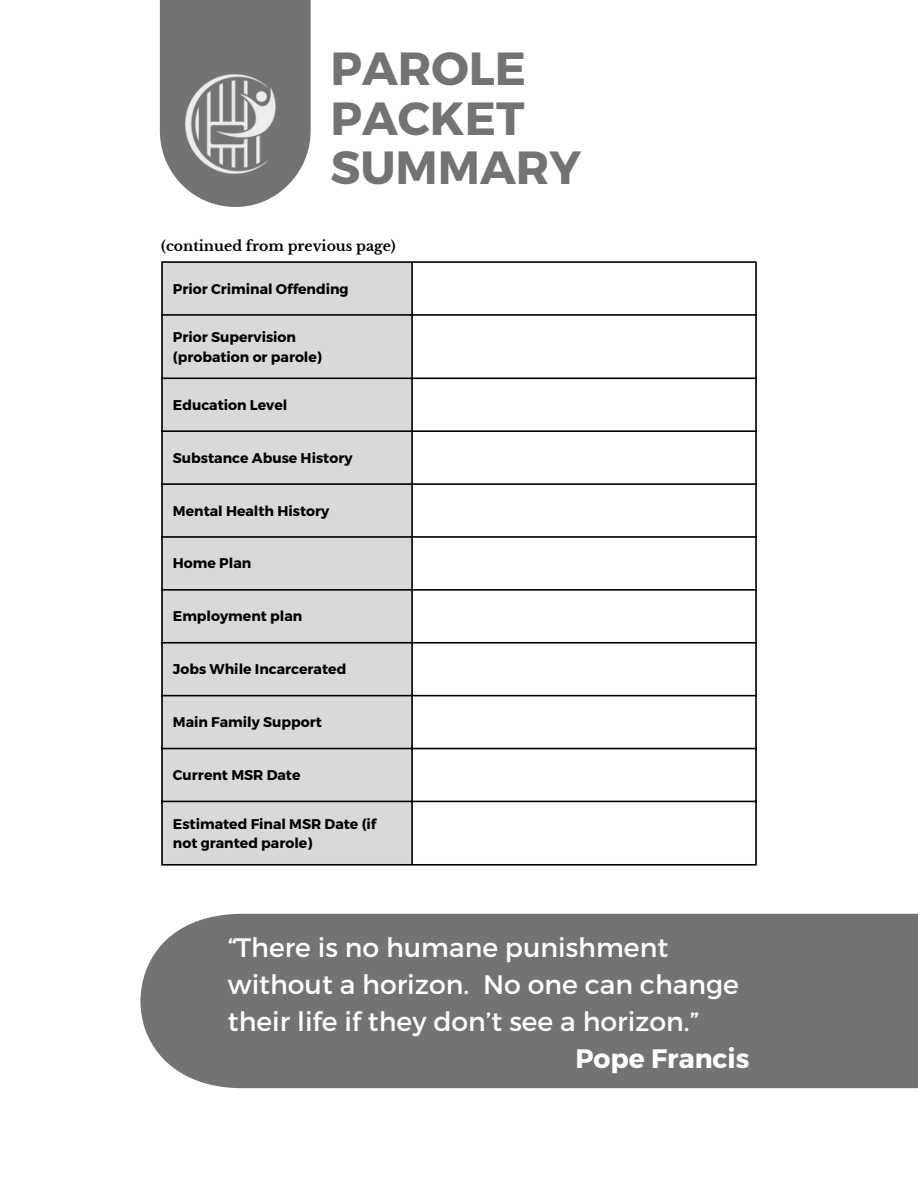
<style>
.page{position:relative;width:918px;height:1188px;background:#fff}
.page>*{position:absolute;margin:0;border:0;box-sizing:border-box;transform-origin:0 0}
.t1{font:700 46.5px/49.1px "Montserrat";color:#737373}
.t2{font:26.7px/36.9px "Montserrat";color:#fff}
.t3{font:700 26.7px "Montserrat";color:#fff}
.t4{font:700 14.1px/19.5px "Montserrat";color:#000}
.t5{font:700 14.1px "Libre Baskerville";color:#000}
</style>
<div class="page">
<svg style="left:160px;top:0;width:151px;height:207px;background:#838383"></svg>
<img style="left:186px;top:74px;width:99px;height:99px">
<div style="left:163px;top:263px;width:248px;height:601px;background:#d9d9d9"></div>
<hr style="left:161px;top:263px;width:2px;height:601px;background:#000">
<hr style="left:411px;top:263px;width:2px;height:601px;background:#000">
<hr style="left:755px;top:263px;width:2px;height:601px;background:#000">
<hr style="left:161px;top:261px;width:596px;height:2px;background:#000">
<hr style="left:161px;top:314px;width:596px;height:2px;background:#000">
<hr style="left:161px;top:378px;width:596px;height:1px;background:#000">
<hr style="left:161px;top:430px;width:596px;height:2px;background:#000">
<hr style="left:161px;top:483px;width:596px;height:2px;background:#000">
<hr style="left:161px;top:536px;width:596px;height:2px;background:#000">
<hr style="left:161px;top:589px;width:596px;height:2px;background:#000">
<hr style="left:161px;top:642px;width:596px;height:2px;background:#000">
<hr style="left:161px;top:695px;width:596px;height:1px;background:#000">
<hr style="left:161px;top:748px;width:596px;height:1px;background:#000">
<hr style="left:161px;top:801px;width:596px;height:1px;background:#000">
<hr style="left:161px;top:864px;width:596px;height:2px;background:#000">
<div style="left:140px;top:914px;width:778px;height:174px;background:#737373"></div>
<h1 class="t1" style="left:330px;top:42px;width:252px">PAROLE<br>PACKET<br>SUMMARY</h1>
<p class="t5" style="left:161px;top:237px;width:236px">(continued from previous page)</p>
<p class="t4" style="left:173px;top:278px;width:177px">Prior Criminal Offending</p>
<p class="t4" style="left:173px;top:327px;width:151px">Prior Supervision (probation or parole)</p>
<p class="t4" style="left:173px;top:394px;width:116px">Education Level</p>
<p class="t4" style="left:173px;top:447px;width:181px">Substance Abuse History</p>
<p class="t4" style="left:173px;top:500px;width:158px">Mental Health History</p>
<p class="t4" style="left:173px;top:553px;width:80px">Home Plan</p>
<p class="t4" style="left:173px;top:606px;width:131px">Employment plan</p>
<p class="t4" style="left:173px;top:659px;width:175px">Jobs While Incarcerated</p>
<p class="t4" style="left:173px;top:712px;width:151px">Main Family Support</p>
<p class="t4" style="left:173px;top:765px;width:129px">Current MSR Date</p>
<p class="t4" style="left:173px;top:813px;width:205px">Estimated Final MSR Date (if not granted parole)</p>
<h2 class="t2" style="left:228px;top:928px;width:513px">“There is no humane punishment without a horizon. No one can change their life if they don’t see a horizon.”</h2>
<h2 class="t3" style="left:576px;top:1041px;width:176px">Pope Francis</h2>
</div>
